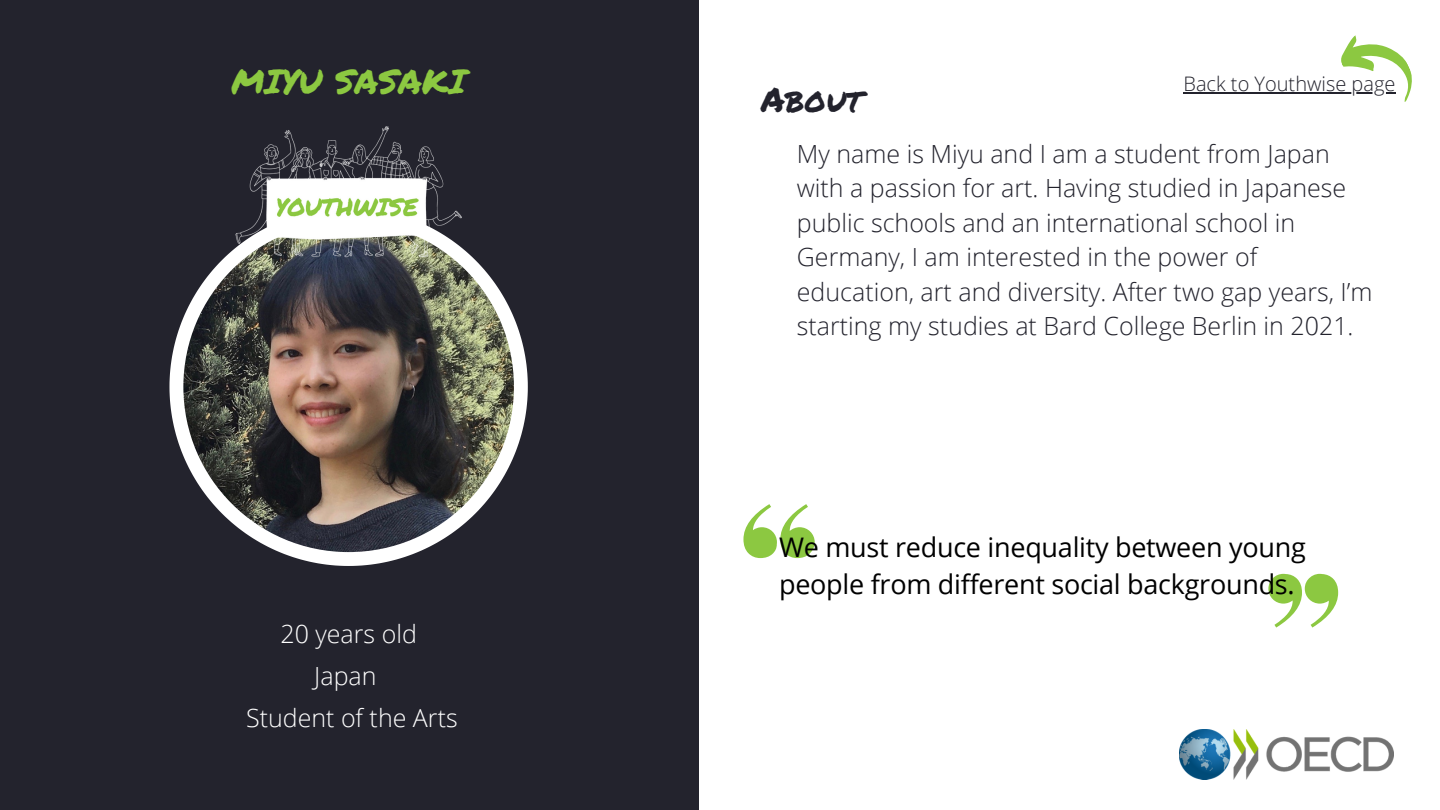
<style>
.page{position:relative;width:1440px;height:810px;background:#fff}
.page>*{position:absolute;margin:0;border:0;box-sizing:border-box;transform-origin:0 0}
.t1{font:34px "Permanent Marker";color:#8cc841}
.t2{font:34px "Permanent Marker";color:#23232d}
.t3{font:27px/37.5px "Open Sans";letter-spacing:-.01em;color:#000}
.t4{font:300 25px/34.5px "Open Sans";color:#23232d}
.t5{font:300 25px "Open Sans";color:#fff}
.t6{font:300 20px "Open Sans";color:#23232d}
</style>
<div class="page">
<div style="left:0;top:0;width:699px;height:810px;background:#23232d"></div>
<svg style="left:169px;top:256px;width:359px;height:310px"></svg>
<img style="left:183px;top:222px;width:331px;height:330px;border-radius:50%">
<svg style="left:743px;top:504px;width:72px;height:54px"></svg>
<svg style="left:1268px;top:574px;width:70px;height:54px"></svg>
<img style="left:1179px;top:729px;width:215px;height:51px">
<img style="left:226px;top:126px;width:245px;height:148px">
<svg style="left:1341px;top:35px;width:71px;height:67px"></svg>
<hr style="left:1183px;top:92px;width:213px;height:2px;background:#23232d">
<p class="t1" style="left:231px;top:56px;width:236px">MIYU SASAKI</p>
<p class="t5" style="left:280px;top:616px;width:138px">20 years old</p>
<p class="t5" style="left:314px;top:658px;width:64px">Japan</p>
<p class="t5" style="left:246px;top:700px;width:213px">Student of the Arts</p>
<p class="t2" style="left:761px;top:75px;width:102px">About</p>
<p class="t6" style="left:1183px;top:69px;width:214px">Back to Youthwise page</p>
<p class="t4" style="left:797px;top:136px;width:577px">My name is Miyu and I am a student from Japan with a passion for art. Having studied in Japanese public schools and an international school in Germany, I am interested in the power of education, art and diversity. After two gap years, I’m starting my studies at Bard College Berlin in 2021.</p>
<p class="t3" style="left:779px;top:528px;width:528px">We must reduce inequality between young people from different social backgrounds.</p>
</div>
